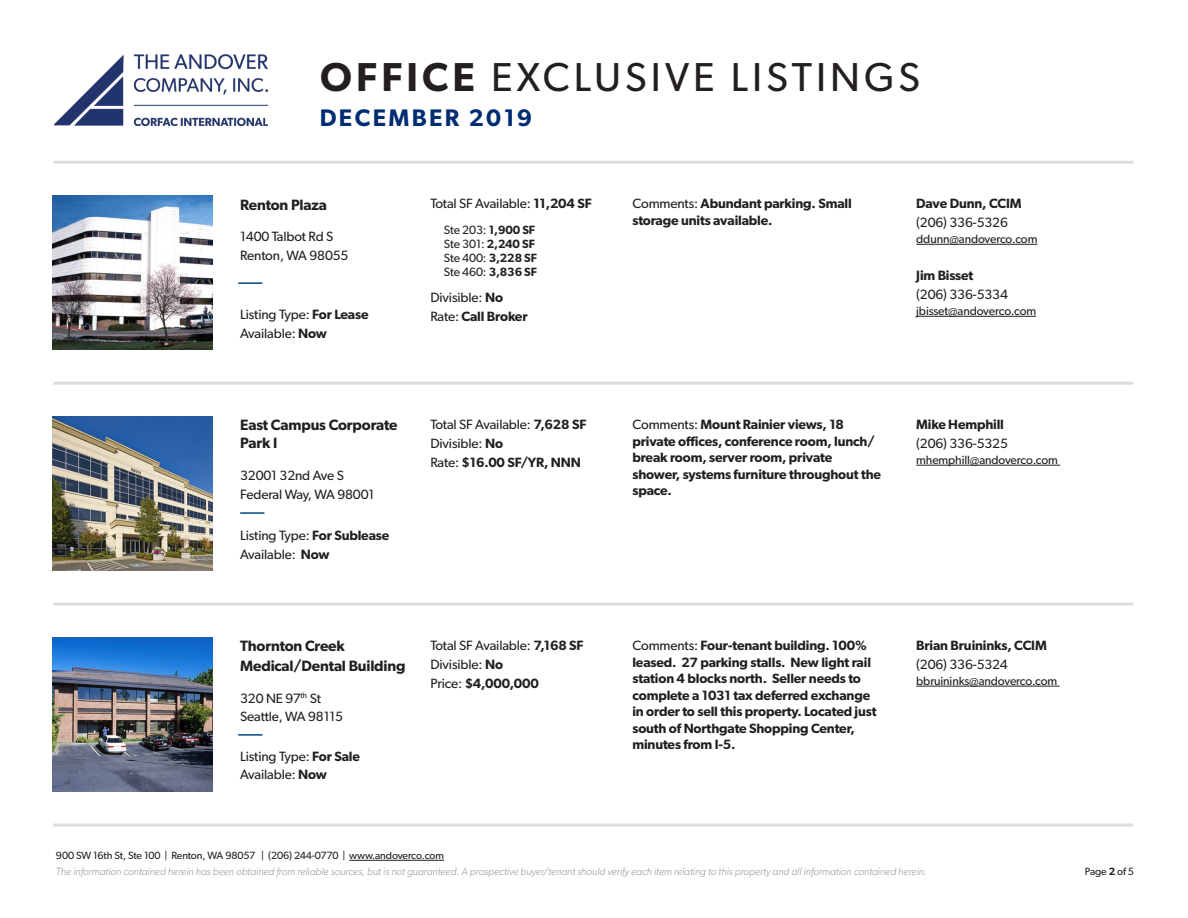
<style>
.page{position:relative;width:1188px;height:918px;background:#fff}
.page>*{position:absolute;margin:0;border:0;box-sizing:border-box;transform-origin:0 0}
.t1{font:40.5px "Gibson";letter-spacing:.1em;color:#231f20}
.t2{font:600 24px "Gibson";letter-spacing:.1em;color:#002d72}
.t3{font:600 15px/19.8px "Gibson";letter-spacing:-.01em;color:#231f20}
.t4{font:600 13.5px/16.5px "Gibson";letter-spacing:-.01em;color:#231f20}
.t5{font:13.5px "Gibson";letter-spacing:-.01em;color:#231f20}
.t6{font:12px "Gibson";letter-spacing:-.01em;color:#231f20}
.t7{font:italic 300 10.5px "Gibson";color:#939598}
.t8{font:10.5px "Gibson";letter-spacing:-.01em;color:#231f20}
.s1{font-weight:600}
.s2{font-weight:400}
</style>
<div class="page">
<hr style="left:53px;top:382px;width:1080px;height:3px;background:#dcdddf">
<hr style="left:53px;top:603px;width:1080px;height:3px;background:#dcdddf">
<hr style="left:53px;top:161px;width:1080px;height:3px;background:#dcdddf">
<hr style="left:53px;top:824px;width:1080px;height:3px;background:#dcdddf">
<hr style="left:349px;top:860px;width:95px;height:1px;background:#231f20">
<img style="left:52px;top:638px;width:160px;height:153px">
<hr style="left:238px;top:734px;width:24px;height:2px;background:#004684">
<hr style="left:916px;top:686px;width:144px;height:1px;background:#231f20">
<img style="left:52px;top:196px;width:160px;height:154px">
<hr style="left:238px;top:282px;width:24px;height:2px;background:#004684">
<hr style="left:916px;top:244px;width:122px;height:1px;background:#231f20">
<hr style="left:916px;top:316px;width:120px;height:1px;background:#231f20">
<img style="left:54px;top:54px;width:214px;height:72px">
<img style="left:52px;top:417px;width:160px;height:154px">
<hr style="left:240px;top:512px;width:24px;height:2px;background:#004684">
<hr style="left:916px;top:465px;width:144px;height:1px;background:#231f20">
<p class="t1" style="left:320px;top:53px;width:601px"><span class="s1">OFFICE</span> EXCLUSIVE LISTINGS</p>
<p class="t2" style="left:320px;top:103px;width:214px">DECEMBER 2019</p>
<p class="t4" style="left:632px;top:195px;width:221px"><span class="s2">Comments:</span> Abundant parking. Small storage units available.</p>
<p class="t5" style="left:430px;top:195px;width:163px">Total SF Available: <span class="s1">11,204 SF</span></p>
<p class="t6" style="left:444px;top:222px;width:93px">Ste 203: <span class="s1">1,900 SF</span></p>
<p class="t6" style="left:444px;top:237px;width:93px">Ste 301: <span class="s1">2,240 SF</span></p>
<p class="t6" style="left:444px;top:251px;width:95px">Ste 400: <span class="s1">3,228 SF</span></p>
<p class="t6" style="left:444px;top:265px;width:95px">Ste 460: <span class="s1">3,836 SF</span></p>
<p class="t5" style="left:430px;top:289px;width:74px">Divisible: <span class="s1">No</span></p>
<p class="t4" style="left:430px;top:307px;width:99px"><span class="s2">Rate:</span> Call Broker</p>
<p class="t4" style="left:916px;top:195px;width:107px">Dave Dunn, CCIM</p>
<p class="t5" style="left:916px;top:214px;width:93px">(206) 336-5326</p>
<p class="t6" style="left:916px;top:231px;width:123px">ddunn@andoverco.com</p>
<p class="t4" style="left:916px;top:267px;width:59px">Jim Bisset</p>
<p class="t5" style="left:916px;top:286px;width:93px">(206) 336-5334</p>
<p class="t3" style="left:240px;top:194px;width:88px">Renton Plaza</p>
<p class="t5" style="left:240px;top:228px;width:95px">1400 Talbot Rd S</p>
<p class="t5" style="left:240px;top:247px;width:110px">Renton, WA 98055</p>
<p class="t5" style="left:240px;top:306px;width:130px">Listing Type: <span class="s1">For Lease</span></p>
<p class="t6" style="left:916px;top:303px;width:121px">jbisset@andoverco.com</p>
<p class="t5" style="left:240px;top:325px;width:88px">Available: <span class="s1">Now</span></p>
<p class="t3" style="left:240px;top:416px;width:159px;line-height:18px">East Campus Corporate<br>Park I</p>
<p class="t5" style="left:240px;top:467px;width:105px">32001 32nd Ave S</p>
<p class="t5" style="left:240px;top:486px;width:136px">Federal Way, WA 98001</p>
<p class="t5" style="left:240px;top:527px;width:151px">Listing Type: <span class="s1">For Sublease</span></p>
<p class="t5" style="left:240px;top:546px;width:91px">Available: <span class="s1">Now</span></p>
<p class="t5" style="left:430px;top:416px;width:158px">Total SF Available: <span class="s1">7,628 SF</span></p>
<p class="t5" style="left:430px;top:435px;width:74px">Divisible: <span class="s1">No</span></p>
<p class="t4" style="left:430px;top:453px;width:152px"><span class="s2">Rate:</span> $16.00 SF/YR, NNN</p>
<p class="t3" style="left:240px;top:636px;width:167px">Thornton Creek<br>Medical/Dental Building</p>
<p class="t5" style="left:240px;top:690px;width:82px">320 NE 97<sup>th</sup> St</p>
<p class="t5" style="left:240px;top:709px;width:104px">Seattle, WA 98115</p>
<p class="t5" style="left:240px;top:748px;width:121px">Listing Type: <span class="s1">For Sale</span></p>
<p class="t5" style="left:240px;top:767px;width:88px">Available: <span class="s1">Now</span></p>
<p class="t5" style="left:430px;top:637px;width:155px">Total SF Available: <span class="s1">7,168 SF</span></p>
<p class="t5" style="left:430px;top:656px;width:74px">Divisible: <span class="s1">No</span></p>
<p class="t4" style="left:430px;top:674px;width:110px"><span class="s2">Price:</span> $4,000,000</p>
<p class="t8" style="left:56px;top:849px;width:390px">900 SW 16th St, Ste 100 | Renton, WA 98057 | (206) 244-0770 | www.andoverco.com</p>
<p class="t4" style="left:632px;top:416px;width:250px"><span class="s2">Comments:</span> Mount Rainier views, 18 private offices, conference room, lunch/ break room, server room, private shower, systems furniture throughout the space.</p>
<p class="t4" style="left:916px;top:416px;width:89px">Mike Hemphill</p>
<p class="t5" style="left:916px;top:435px;width:93px">(206) 336-5325</p>
<p class="t6" style="left:916px;top:452px;width:143px">mhemphill@andoverco.com</p>
<p class="t4" style="left:632px;top:637px;width:246px"><span class="s2">Comments:</span> Four-tenant building. 100% leased. 27 parking stalls. New light rail station 4 blocks north. Seller needs to complete a 1031 tax deferred exchange in order to sell this property. Located just south of Northgate Shopping Center, minutes from I-5.</p>
<p class="t4" style="left:916px;top:637px;width:132px">Brian Bruininks, CCIM</p>
<p class="t5" style="left:916px;top:656px;width:93px">(206) 336-5324</p>
<p class="t6" style="left:916px;top:673px;width:143px">bbruininks@andoverco.com</p>
<p class="t7" style="left:56px;top:865px;width:872px">The information contained herein has been obtained from reliable sources, but is not guaranteed. A prospective buyer/tenant should verify each item relating to this property and all information contained herein.</p>
<p class="t8" style="left:1085px;top:865px;width:51px">Page <span class="s1">2</span> of 5</p>
</div>
